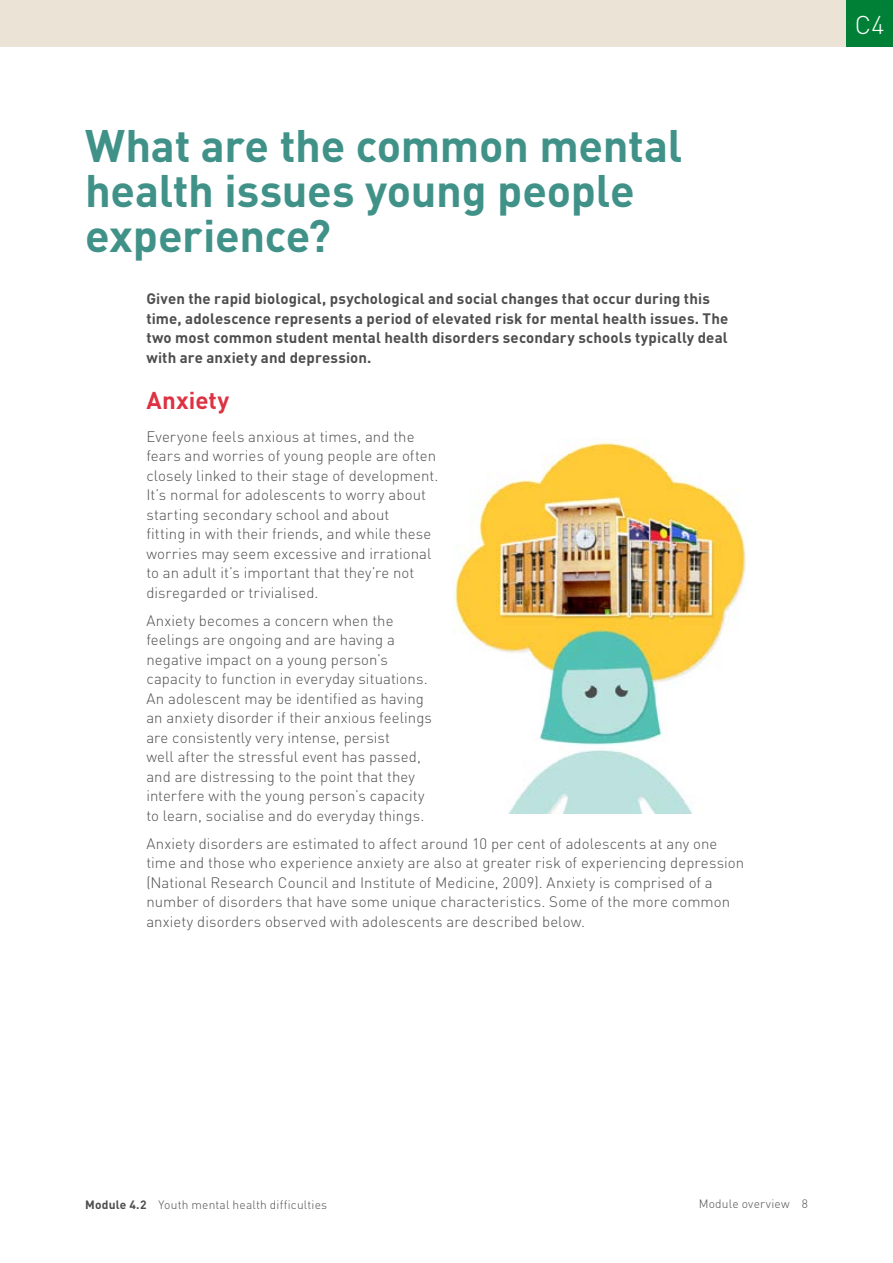
<style>
.page{position:relative;width:893px;height:1263px;background:#fff}
.page>*{position:absolute;margin:0;border:0;box-sizing:border-box;transform-origin:0 0}
.t1{font:700 45px/45px "DIN Pro";letter-spacing:-.005em;color:#409289}
.t2{font:300 25.5px "DIN Pro";color:#fff}
.Subhead_1{font:700 24px "DIN Pro";letter-spacing:.01em;color:#dd3242}
.body_1{font:300 15px/19.5px "DIN Pro";letter-spacing:.005em;color:#4f4e4f}
.body_bold{font:700 15px/19.5px "DIN Pro";letter-spacing:.01em;color:#4f4e4f}
.t3{font:300 12px "DIN Pro";letter-spacing:.015em;color:#4f4e4f}
.s1{font-weight:700}
</style>
<div class="page">
<div style="left:0;top:0;width:893px;height:47px;background:#ebe3d6"></div>
<div style="left:846px;top:0;width:47px;height:47px;background:#008036"></div>
<img style="left:454px;top:441px;width:293px;height:373px">
<h1 class="t1" style="left:85px;top:118px;width:599px">What are the common mental health issues young people experience?</h1>
<p class="body_bold" style="left:146px;top:287px;width:583px">Given the rapid biological, psychological and social changes that occur during this time, adolescence represents a period of elevated risk for mental health issues. The two most common student mental health disorders secondary schools typically deal with are anxiety and depression.</p>
<h2 class="Subhead_1" style="left:146px;top:381px;width:85px">Anxiety</h2>
<p class="body_1" style="left:146px;top:425px;width:293px">Everyone feels anxious at times, and the fears and worries of young people are often closely linked to their stage of development.<br>It’s normal for adolescents to worry about starting secondary school and about<br>fitting in with their friends, and while these worries may seem excessive and irrational to an adult it’s important that they’re not disregarded or trivialised.</p>
<p class="body_1" style="left:146px;top:609px;width:287px">Anxiety becomes a concern when the feelings are ongoing and are having a negative impact on a young person’s capacity to function in everyday situations.<br>An adolescent may be identified as having an anxiety disorder if their anxious feelings are consistently very intense, persist<br>well after the stressful event has passed, and are distressing to the point that they interfere with the young person’s capacity to learn, socialise and do everyday things.</p>
<p class="body_1" style="left:146px;top:832px;width:599px">Anxiety disorders are estimated to affect around 10 per cent of adolescents at any one time and those who experience anxiety are also at greater risk of experiencing depression (National Research Council and Institute of Medicine, 2009). Anxiety is comprised of a number of disorders that have some unique characteristics. Some of the more common anxiety disorders observed with adolescents are described below.</p>
<h2 class="t2" style="left:855px;top:5px;width:31px">C4</h2>
<p class="t3" style="left:85px;top:1195px;width:244px"><span class="s1">Module 4.2</span> Youth mental health difficulties</p>
<p class="t3" style="left:699px;top:1194px;width:111px">Module overview 8</p>
</div>
